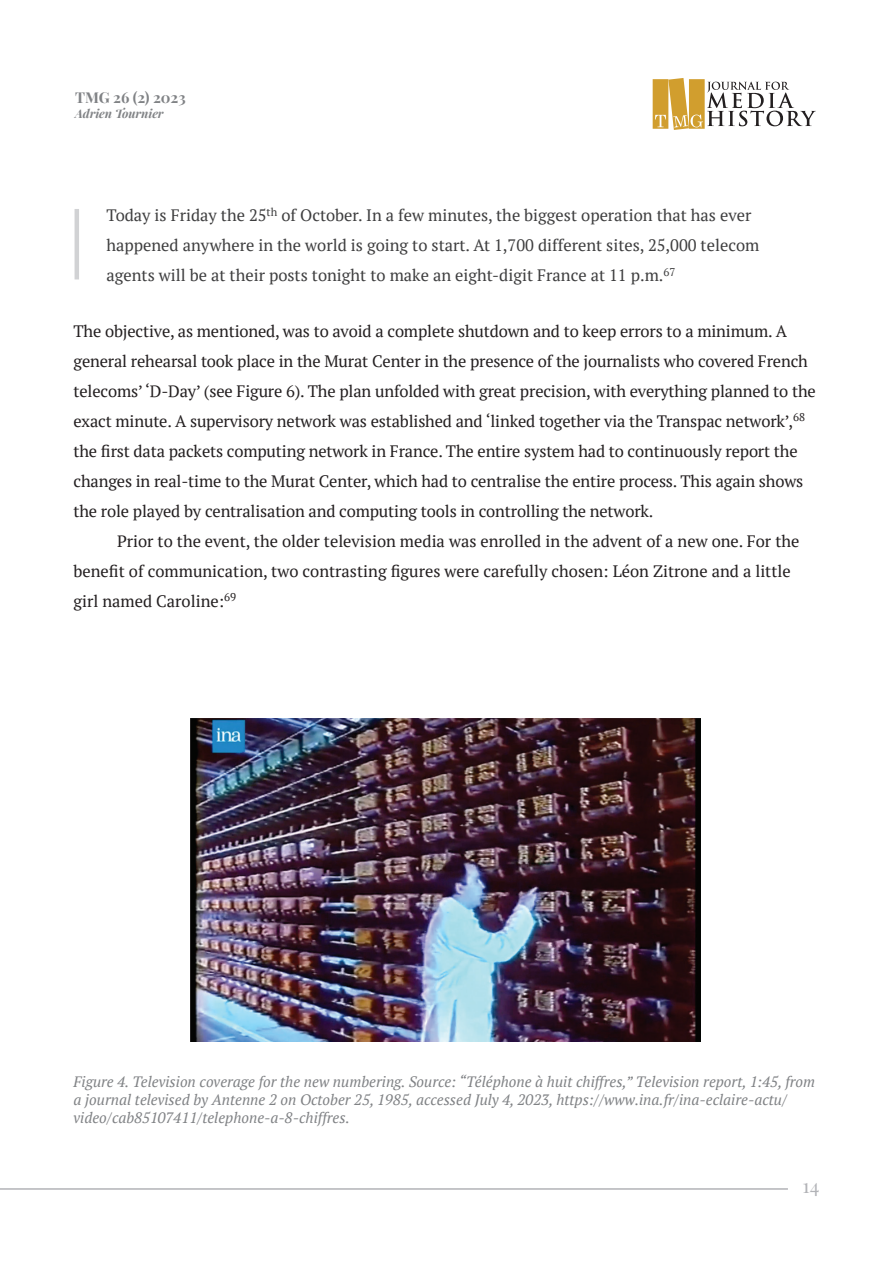
<style>
.page{position:relative;width:893px;height:1263px;background:#fff}
.page>*{position:absolute;margin:0;border:0;box-sizing:border-box;transform-origin:0 0}
.t1{font:19.5px "Playfair Display";color:#b2b3b7}
.Body_text_next{font:16.5px/30px "PT Serif";letter-spacing:-.01em;color:#231f20}
.EXT{font:16.5px/30px "PT Serif";color:#3e3e3f}
.Figure_title{font:italic 15px/18px "PT Serif";color:#808285}
.t2{font:700 15px "Playfair Display";color:#808285}
.t3{font:italic 700 12px "Playfair Display";color:#808285}
</style>
<div class="page">
<svg style="left:653px;top:78px;width:163px;height:52px"></svg>
<hr style="left:0;top:1188px;width:788px;height:2px;background:#b2b3b7">
<hr style="left:75px;top:209px;width:4px;height:70px;background:#d1d2d4">
<img style="left:190px;top:719px;width:511px;height:322px">
<p class="t2" style="left:75px;top:86px;width:112px">TMG 26 (2) 2023</p>
<p class="t3" style="left:75px;top:104px;width:90px">Adrien Tournier</p>
<p class="EXT" style="left:106px;top:200px;width:654px">Today is Friday the 25<sup>th</sup> of October. In a few minutes, the biggest operation that has ever happened anywhere in the world is going to start. At 1,700 different sites, 25,000 telecom agents will be at their posts tonight to make an eight-digit France at 11 p.m.<sup>67</sup></p>
<p class="Body_text_next" style="left:73px;top:316px;width:744px">The objective, as mentioned, was to avoid a complete shutdown and to keep errors to a minimum. A general rehearsal took place in the Murat Center in the presence of the journalists who covered French telecoms’ ‘D-Day’ (see Figure 6). The plan unfolded with great precision, with everything planned to the exact minute. A supervisory network was established and ‘linked together via the Transpac network’,<sup>68 </sup>the first data packets computing network in France. The entire system had to continuously report the changes in real-time to the Murat Center, which had to centralise the entire process. This again shows the role played by centralisation and computing tools in controlling the network.</p>
<p class="Body_text_next" style="left:73px;top:526px;width:727px;text-indent:44px">Prior to the event, the older television media was enrolled in the advent of a new one. For the benefit of communication, two contrasting figures were carefully chosen: Léon Zitrone and a little girl named Caroline:<sup>69</sup></p>
<p class="Figure_title" style="left:74px;top:1073px;width:743px">Figure 4. Television coverage for the new numbering. Source: “Téléphone à huit chiffres,” Television report, 1:45, from a journal televised by Antenne 2 on October 25, 1985, accessed July 4, 2023, https://www.ina.fr/ina-eclaire-actu/ video/cab85107411/telephone-a-8-chiffres.</p>
<p class="t1" style="left:803px;top:1171px;width:18px">14</p>
</div>
